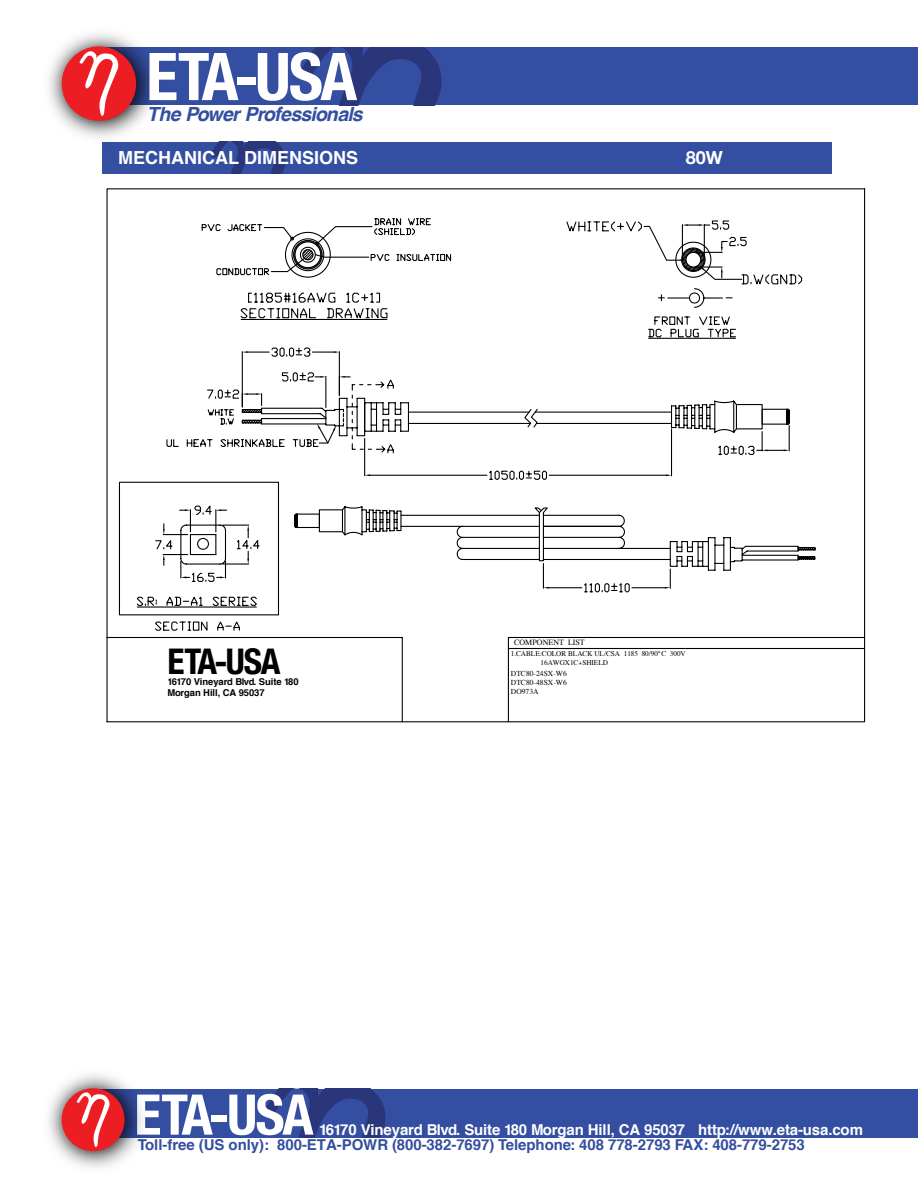
<style>
.page{position:relative;width:918px;height:1188px;background:#fff}
.page>*{position:absolute;margin:0;border:0;box-sizing:border-box;transform-origin:0 0}
.t1{font:700 condensed 66px "Helvetica Neue";letter-spacing:-.035em;color:#fff}
.t2{font:700 condensed 56.1px "Helvetica Neue";letter-spacing:-.035em;color:#fff}
.t3{font:700 condensed 35.4px "Helvetica Neue";letter-spacing:-.035em;color:#000}
.t4{font:italic 700 19.5px "Helvetica";letter-spacing:-.04em;color:#344ea1}
.t5{font:700 18px "Helvetica";color:#fff}
.t6{font:700 18px "Helvetica Neue";color:#fff}
.t7{font:700 15px "Helvetica";letter-spacing:-.005em;color:#344ea1}
.t8{font:700 15px "Helvetica";letter-spacing:-.01em;color:#fff}
.t9{font:700 9.45px/11.4px "Helvetica";letter-spacing:-.01em;color:#000}
.t10{font:7.95px "Times";color:#000}
.t11{font:7.5px/9.1px "Times";color:#000;text-align:justify}
.t12{font:7.2px/8.2px "Times";color:#000}
</style>
<div class="page">
<div style="left:102px;top:142px;width:730px;height:31px;background:#344ea1"></div>
<div style="left:92px;top:1089px;width:826px;height:49px;background:#344ea1"></div>
<svg style="left:266px;top:1089px;width:120px;height:49px"></svg>
<img style="left:48px;top:1074px;width:93px;height:94px">
<div style="left:62px;top:1088px;width:63px;height:63px;background:#ec1e24;border-radius:50%"></div>
<svg style="left:77px;top:1092px;width:34px;height:55px"></svg>
<div style="left:105px;top:47px;width:813px;height:58px;background:#344ea1"></div>
<img style="left:48px;top:33px;width:145px;height:141px">
<div style="left:62px;top:46px;width:74px;height:75px;background:#ec1e24;border-radius:50%"></div>
<svg style="left:79px;top:51px;width:41px;height:65px"></svg>
<svg style="left:301px;top:47px;width:141px;height:58px"></svg>
<svg style="left:211px;top:142px;width:75px;height:31px"></svg>
<svg style="left:106px;top:188px;width:760px;height:535px"></svg>
<hr style="left:508px;top:648px;width:356px;height:1px;background:#000">
<svg style="left:154px;top:411px;width:519px;height:220px"></svg>
<div style="left:193px;top:622px;width:6px;height:9px;border:1px solid #000"></div>
<svg style="left:200px;top:619px;width:40px;height:15px"></svg>
<div style="left:119px;top:482px;width:160px;height:133px;border:1px solid #000"></div>
<svg style="left:671px;top:481px;width:128px;height:90px"></svg>
<svg style="left:293px;top:481px;width:497px;height:48px"></svg>
<svg style="left:136px;top:503px;width:535px;height:105px"></svg>
<svg style="left:166px;top:215px;width:637px;height:266px"></svg>
<svg style="left:797px;top:545px;width:20px;height:16px"></svg>
<h1 class="t1" style="left:146px;top:22px;width:212px">ETA-USA</h1>
<h3 class="t4" style="left:147px;top:98px;width:218px">The Power Professionals</h3>
<p class="t5" style="left:118px;top:143px;width:241px">MECHANICAL DIMENSIONS</p>
<p class="t6" style="left:686px;top:143px;width:39px">80W</p>
<p class="t10" style="left:514px;top:635px;width:72px">COMPONENT LIST</p>
<p class="t12" style="left:540px;top:649px;width:147px;text-indent:-30px">1.CABLE:COLOR BLACK UL/CSA 1185 80/90°C 300V<br>16AWGX1C+SHIELD</p>
<h3 class="t3" style="left:168px;top:632px;width:114px">ETA-USA</h3>
<p class="t9" style="left:168px;top:676px;width:132px">16170 Vineyard Blvd. Suite 180<br>Morgan Hill, CA 95037</p>
<p class="t11" style="left:511px;top:668px;width:57px">DTC80-24SX-W6<br>DTC80-48SX-W6<br>DO973A</p>
<h2 class="t2" style="left:134px;top:1068px;width:181px">ETA-USA</h2>
<p class="t8" style="left:319px;top:1118px;width:545px">16170 Vineyard Blvd. Suite 180 Morgan Hill, CA 95037 http://www.eta-usa.com</p>
<p class="t7" style="left:138px;top:1132px;width:669px">Toll-free (US only): 800-ETA-POWR (800-382-7697) Telephone: 408 778-2793 FAX: 408-779-2753</p>
</div>
